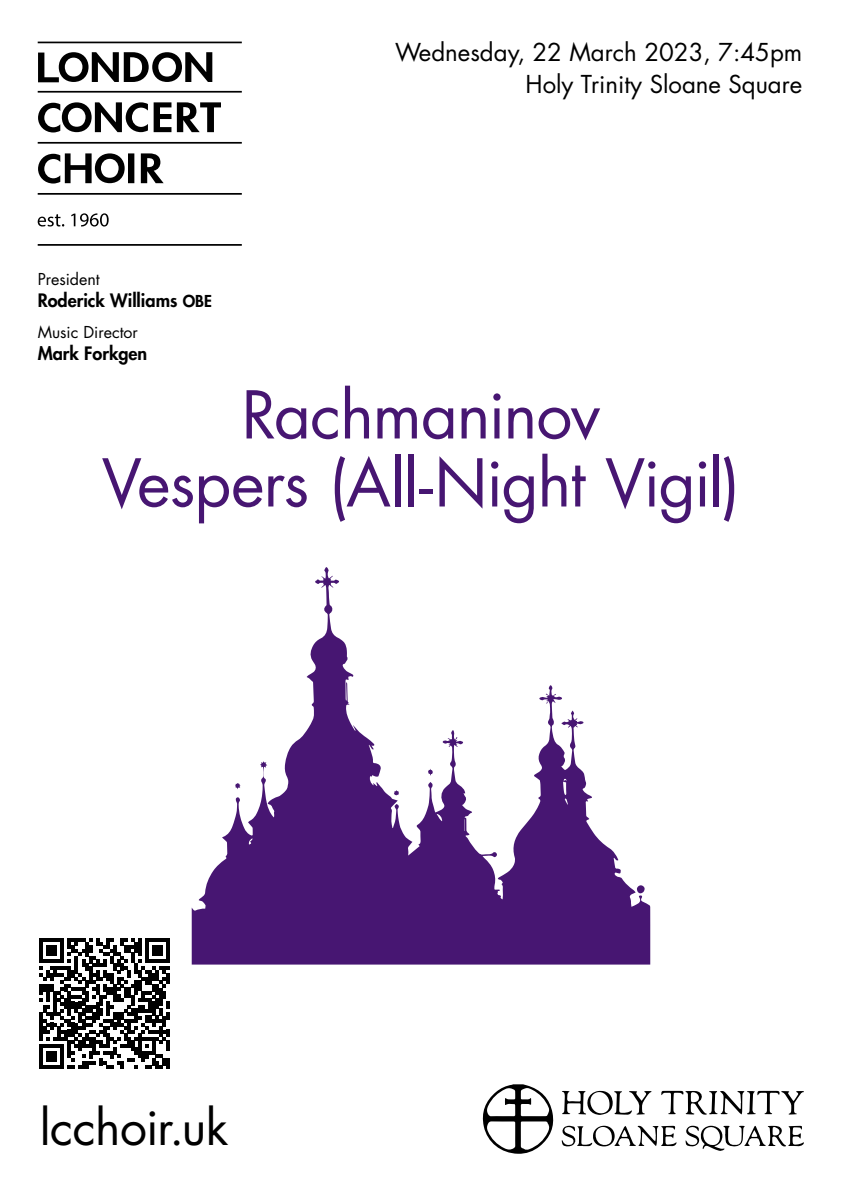
<style>
.page{position:relative;width:842px;height:1191px;background:#fff}
.page>*{position:absolute;margin:0;border:0;box-sizing:border-box;transform-origin:0 0}
.t1{font:64px "Futura Std";letter-spacing:-.02em;color:#471672}
.t2{font:48px "Futura Std";letter-spacing:-.01em;color:#000}
.t3{font:24px "Futura Std";color:#000}
.t4{font:800 18px "Futura Std";color:#000}
.t5{font:16px "Futura Std";color:#000}
.s1{font-size:16px}
</style>
<div class="page">
<svg style="left:38px;top:42px;width:204px;height:204px"></svg>
<svg style="left:192px;top:567px;width:458px;height:397px"></svg>
<div style="left:637px;top:885px;width:8px;height:8px;background:#471672;border-radius:4px"></div>
<svg style="left:235px;top:783px;width:5px;height:6px"></svg>
<svg style="left:428px;top:768px;width:5px;height:7px"></svg>
<svg style="left:394px;top:790px;width:5px;height:5px"></svg>
<svg style="left:483px;top:1084px;width:321px;height:69px"></svg>
<svg style="left:40px;top:938px;width:129px;height:130px"></svg>
<p class="t5" style="left:38px;top:269px;width:64px">President</p>
<p class="t4" style="left:38px;top:289px;width:176px">Roderick Williams <span class="s1">OBE</span></p>
<p class="t5" style="left:38px;top:322px;width:102px">Music Director</p>
<p class="t4" style="left:38px;top:342px;width:111px">Mark Forkgen</p>
<p class="t3" style="left:395px;top:37px;width:409px">Wednesday, 22 March 2023, 7:45pm</p>
<p class="t3" style="left:525px;top:69px;width:278px">Holy Trinity Sloane Square</p>
<p class="t1" style="left:242px;top:374px;width:360px">Rachmaninov</p>
<p class="t1" style="left:102px;top:442px;width:640px">Vespers (All-Night Vigil)</p>
<p class="t2" style="left:40px;top:1097px;width:190px">lcchoir.uk</p>
</div>
